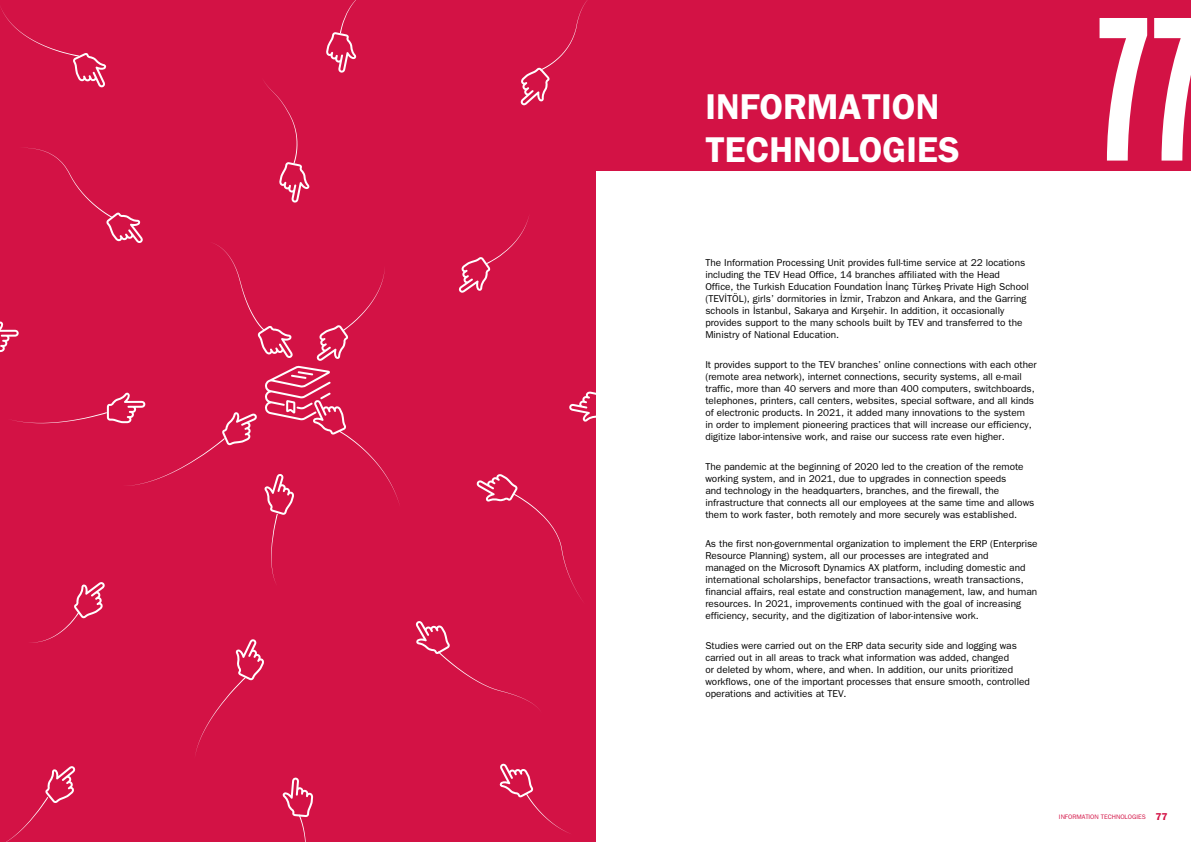
<style>
.page{position:relative;width:1191px;height:842px;background:#fff}
.page>*{position:absolute;margin:0;border:0;box-sizing:border-box;transform-origin:0 0}
.t1{font:700 200px "Flama Ultracondensed";color:#fff}
.t2{font:36px/43.2px "Franklin Gothic T Bold";color:#fff}
.t3{font:10px/12px "Franklin Gothic";color:#000}
.t4{font:10px "Franklin Gothic T Bold";color:#d31245}
.t5{font:6.5px "Franklin Gothic";color:#d31245}
</style>
<div class="page">
<div style="left:0;top:0;width:595px;height:842px;background:#d31245"></div>
<svg style="left:569px;top:391px;width:26px;height:31px"></svg>
<svg style="left:416px;top:621px;width:123px;height:88px"></svg>
<svg style="left:6px;top:766px;width:70px;height:76px"></svg>
<svg style="left:282px;top:777px;width:31px;height:65px"></svg>
<svg style="left:499px;top:763px;width:71px;height:71px"></svg>
<svg style="left:520px;top:0;width:68px;height:105px"></svg>
<svg style="left:458px;top:216px;width:71px;height:77px"></svg>
<svg style="left:476px;top:474px;width:107px;height:127px"></svg>
<svg style="left:0;top:0;width:400px;height:755px"></svg>
<div style="left:595px;top:0;width:596px;height:170px;background:#d31245"></div>
<h2 class="t2" style="left:705px;top:85px;width:256px">INFORMATION<br>TECHNOLOGIES</h2>
<p class="t3" style="left:705px;top:257px;width:325px">The Information Processing Unit provides full-time service at 22 locations including the TEV Head Office, 14 branches affiliated with the Head Office, the Turkish Education Foundation İnanç Türkeş Private High School (TEVİTÖL), girls’ dormitories in İzmir, Trabzon and Ankara, and the Garring schools in İstanbul, Sakarya and Kırşehir. In addition, it occasionally provides support to the many schools built by TEV and transferred to the Ministry of National Education.</p>
<p class="t3" style="left:705px;top:358px;width:333px">It provides support to the TEV branches’ online connections with each other (remote area network), internet connections, security systems, all e-mail traffic, more than 40 servers and more than 400 computers, switchboards, telephones, printers, call centers, websites, special software, and all kinds of electronic products. In 2021, it added many innovations to the system<br>in order to implement pioneering practices that will increase our efficiency, digitize labor-intensive work, and raise our success rate even higher.</p>
<p class="t3" style="left:705px;top:460px;width:331px">The pandemic at the beginning of 2020 led to the creation of the remote working system, and in 2021, due to upgrades in connection speeds<br>and technology in the headquarters, branches, and the firewall, the infrastructure that connects all our employees at the same time and allows them to work faster, both remotely and more securely was established.</p>
<p class="t3" style="left:705px;top:538px;width:334px">As the first non-governmental organization to implement the ERP (Enterprise Resource Planning) system, all our processes are integrated and<br>managed on the Microsoft Dynamics AX platform, including domestic and international scholarships, benefactor transactions, wreath transactions, financial affairs, real estate and construction management, law, and human resources. In 2021, improvements continued with the goal of increasing efficiency, security, and the digitization of labor-intensive work.</p>
<p class="t3" style="left:705px;top:639px;width:326px">Studies were carried out on the ERP data security side and logging was carried out in all areas to track what information was added, changed<br>or deleted by whom, where, and when. In addition, our units prioritized workflows, one of the important processes that ensure smooth, controlled operations and activities at TEV.</p>
<h1 class="t1" style="left:1096px;top:-33px;width:111px">77</h1>
<p class="t5" style="left:1059px;top:813px;width:88px">INFORMATION TECHNOLOGIES</p>
<p class="t4" style="left:1155px;top:810px;width:13px">77</p>
</div>
